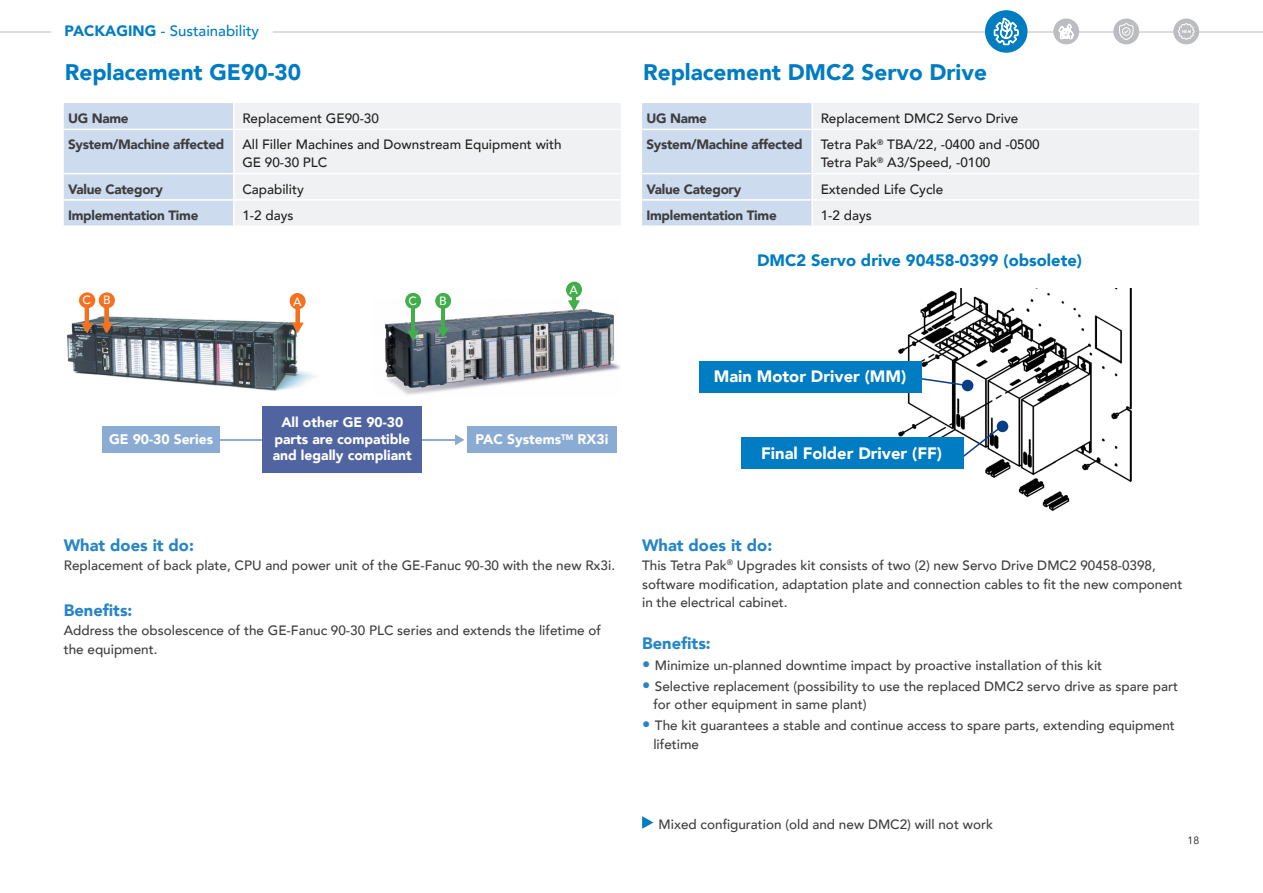
<style>
.page{position:relative;width:1263px;height:893px;background:#fff}
.page>*{position:absolute;margin:0;border:0;box-sizing:border-box;transform-origin:0 0}
.t1{font:900 22.5px "Avenir";color:#007cc2}
.t2{font:900 16.5px "Avenir";color:#2585c6}
.t3{font:900 16.5px "Avenir";color:#fff}
.t4{font:900 16.5px "Avenir";color:#007cc2}
.t5{font:500 15px "Avenir";color:#007cc2}
.t6{font:900 13.8px/16.6px "Avenir";color:#fff;text-align:center}
.t7{font:500 13.5px/18.8px "Avenir";color:#3e3e3f}
.t8{font:500 13.5px "Avenir";color:#231f20}
.t9{font:900 13.5px "Avenir";letter-spacing:-.02em;color:#3e3e3f}
.t10{font:500 12px "Avenir";color:#fff}
.t11{font:10.5px "Avenir";color:#231f20}
.s1{font-weight:900}
.s2{font-weight:900;font-size:16.5px;color:#2585c6}
</style>
<div class="page">
<hr style="left:273px;top:32px;width:990px;height:1px;background:#bcbdc0">
<hr style="left:0;top:32px;width:51px;height:1px;background:#bcbdc0">
<div style="left:1053px;top:19px;width:26px;height:25px;background:#bcbdc0;border-radius:50%"></div>
<svg style="left:1059px;top:24px;width:15px;height:15px"></svg>
<div style="left:1113px;top:19px;width:26px;height:25px;background:#bcbdc0;border-radius:50%"></div>
<svg style="left:1119px;top:23px;width:15px;height:17px"></svg>
<div style="left:1173px;top:19px;width:26px;height:25px;background:#bcbdc0;border-radius:50%"></div>
<svg style="left:1178px;top:23px;width:17px;height:17px"></svg>
<div style="left:985px;top:10px;width:42px;height:43px;background:#007cc2;border-radius:50%"></div>
<svg style="left:994px;top:11px;width:25px;height:34px"></svg>
<img style="left:66px;top:281px;width:555px;height:166px">
<hr style="left:85px;top:305px;width:4px;height:19px;background:#f37121">
<svg style="left:81px;top:323px;width:12px;height:10px"></svg>
<div style="left:79px;top:292px;width:16px;height:16px;background:#f37121;border-radius:50%"></div>
<hr style="left:105px;top:305px;width:4px;height:19px;background:#f37121">
<svg style="left:101px;top:323px;width:12px;height:10px"></svg>
<div style="left:99px;top:292px;width:16px;height:16px;background:#f37121;border-radius:50%"></div>
<hr style="left:296px;top:305px;width:4px;height:18px;background:#f37121">
<svg style="left:292px;top:323px;width:12px;height:10px"></svg>
<div style="left:290px;top:293px;width:16px;height:16px;background:#f37121;border-radius:50%"></div>
<hr style="left:411px;top:308px;width:4px;height:23px;background:#40ae49">
<svg style="left:407px;top:330px;width:12px;height:11px"></svg>
<div style="left:405px;top:293px;width:16px;height:16px;background:#40ae49;border-radius:50%"></div>
<hr style="left:441px;top:305px;width:4px;height:23px;background:#40ae49">
<svg style="left:437px;top:327px;width:12px;height:11px"></svg>
<div style="left:435px;top:293px;width:16px;height:16px;background:#40ae49;border-radius:50%"></div>
<hr style="left:572px;top:289px;width:4px;height:12px;background:#40ae49">
<svg style="left:568px;top:300px;width:12px;height:11px"></svg>
<div style="left:566px;top:282px;width:16px;height:16px;background:#40ae49;border-radius:50%"></div>
<div style="left:102px;top:427px;width:117px;height:26px;background:#8aabd3"></div>
<div style="left:467px;top:427px;width:150px;height:26px;background:#8aabd3"></div>
<hr style="left:216px;top:439px;width:58px;height:2px;background:#8aabd3">
<hr style="left:399px;top:439px;width:59px;height:2px;background:#8aabd3">
<svg style="left:455px;top:434px;width:9px;height:11px"></svg>
<div style="left:263px;top:407px;width:159px;height:66px;background:#5064a2"></div>
<div style="left:64px;top:103px;width:169px;height:122px;background:#cddbef"></div>
<div style="left:235px;top:103px;width:386px;height:122px;background:#f0f1f2"></div>
<hr style="left:64px;top:173px;width:170px;height:1px;background:#fff">
<hr style="left:64px;top:129px;width:170px;height:1px;background:#fff">
<hr style="left:234px;top:129px;width:387px;height:1px;background:#fff">
<hr style="left:234px;top:173px;width:387px;height:1px;background:#fff">
<hr style="left:64px;top:199px;width:170px;height:2px;background:#fff">
<hr style="left:234px;top:199px;width:387px;height:2px;background:#fff">
<svg style="left:642px;top:816px;width:11px;height:13px"></svg>
<img style="left:875px;top:288px;width:257px;height:223px">
<svg style="left:922px;top:376px;width:46px;height:11px"></svg>
<div style="left:962px;top:380px;width:11px;height:11px;background:#083e89;border-radius:50%"></div>
<svg style="left:960px;top:424px;width:44px;height:35px"></svg>
<div style="left:996px;top:420px;width:12px;height:12px;background:#083e89;border-radius:50%"></div>
<div style="left:699px;top:361px;width:223px;height:32px;background:#007cc2"></div>
<div style="left:741px;top:438px;width:222px;height:31px;background:#007cc2"></div>
<div style="left:642px;top:103px;width:169px;height:122px;background:#cddbef"></div>
<div style="left:813px;top:103px;width:386px;height:122px;background:#f0f1f2"></div>
<hr style="left:642px;top:129px;width:170px;height:1px;background:#fff">
<hr style="left:812px;top:129px;width:387px;height:1px;background:#fff">
<hr style="left:642px;top:173px;width:170px;height:1px;background:#fff">
<hr style="left:812px;top:173px;width:387px;height:1px;background:#fff">
<hr style="left:642px;top:199px;width:170px;height:2px;background:#fff">
<hr style="left:812px;top:199px;width:387px;height:2px;background:#fff">
<p class="t5" style="left:65px;top:17px;width:196px"><span class="s1">PACKAGING</span> - Sustainability</p>
<p class="t1" style="left:65px;top:52px;width:238px">Replacement GE90-30</p>
<p class="t9" style="left:68px;top:107px;width:62px">UG Name</p>
<p class="t8" style="left:242px;top:107px;width:138px">Replacement GE90-30</p>
<p class="t9" style="left:68px;top:133px;width:158px">System/Machine affected</p>
<p class="t8" style="left:242px;top:133px;width:321px">All Filler Machines and Downstream Equipment with</p>
<p class="t8" style="left:242px;top:151px;width:87px">GE 90-30 PLC</p>
<p class="t9" style="left:68px;top:177px;width:96px">Value Category</p>
<p class="t8" style="left:242px;top:177px;width:63px">Capability</p>
<p class="t9" style="left:68px;top:203px;width:132px">Implementation Time</p>
<p class="t8" style="left:242px;top:203px;width:53px">1-2 days</p>
<p class="t10" style="left:83px;top:290px;width:10px">C</p>
<p class="t10" style="left:103px;top:290px;width:9px">B</p>
<p class="t10" style="left:293px;top:291px;width:10px">A</p>
<p class="t10" style="left:408px;top:290px;width:10px">C</p>
<p class="t10" style="left:439px;top:290px;width:9px">B</p>
<p class="t10" style="left:569px;top:279px;width:10px">A</p>
<p class="t6" style="left:273px;top:413px;width:141px">All other GE 90-30 parts are compatible and legally compliant</p>
<p class="t6" style="left:109px;top:431px;width:106px">GE 90-30 Series</p>
<p class="t6" style="left:475px;top:431px;width:134px">PAC Systems<sup>TM</sup> RX3i</p>
<p class="t1" style="left:643px;top:52px;width:345px">Replacement DMC2 Servo Drive</p>
<p class="t9" style="left:646px;top:107px;width:62px">UG Name</p>
<p class="t8" style="left:821px;top:107px;width:199px">Replacement DMC2 Servo Drive</p>
<p class="t9" style="left:646px;top:133px;width:158px">System/Machine affected</p>
<p class="t8" style="left:821px;top:133px;width:220px">Tetra Pak<sup>®</sup> TBA/22, -0400 and -0500</p>
<p class="t8" style="left:821px;top:151px;width:171px">Tetra Pak<sup>®</sup> A3/Speed, -0100</p>
<p class="t9" style="left:646px;top:177px;width:96px">Value Category</p>
<p class="t8" style="left:821px;top:177px;width:124px">Extended Life Cycle</p>
<p class="t9" style="left:646px;top:203px;width:132px">Implementation Time</p>
<p class="t8" style="left:821px;top:203px;width:53px">1-2 days</p>
<p class="t4" style="left:757px;top:246px;width:326px">DMC2 Servo drive 90458-0399 (obsolete)</p>
<p class="t3" style="left:714px;top:363px;width:194px">Main Motor Driver (MM)</p>
<p class="t3" style="left:761px;top:439px;width:182px">Final Folder Driver (FF)</p>
<p class="t2" style="left:64px;top:531px;width:132px">What does it do:</p>
<p class="t7" style="left:64px;top:555px;width:553px">Replacement of back plate, CPU and power unit of the GE-Fanuc 90-30 with the new Rx3i.</p>
<p class="t2" style="left:64px;top:596px;width:70px">Benefits:</p>
<p class="t7" style="left:64px;top:620px;width:539px">Address the obsolescence of the GE-Fanuc 90-30 PLC series and extends the lifetime of the equipment.</p>
<p class="t2" style="left:642px;top:531px;width:132px">What does it do:</p>
<p class="t7" style="left:642px;top:555px;width:515px">This Tetra Pak<sup>®</sup> Upgrades kit consists of two (2) new Servo Drive DMC2 90458-0398,</p>
<p class="t7" style="left:642px;top:574px;width:542px">software modification, adaptation plate and connection cables to fit the new component in the electrical cabinet.</p>
<p class="t2" style="left:642px;top:629px;width:70px">Benefits:</p>
<p class="t7" style="left:642px;top:655px;width:462px"><span class="s2">•</span> Minimize un-planned downtime impact by proactive installation of this kit</p>
<p class="t7" style="left:642px;top:676px;width:537px"><span class="s2">•</span> Selective replacement (possibility to use the replaced DMC2 servo drive as spare part</p>
<p class="t7" style="left:653px;top:694px;width:215px">for other equipment in same plant)</p>
<p class="t7" style="left:653px;top:715px;width:523px;text-indent:-11px"><span class="s2">•</span> The kit guarantees a stable and continue access to spare parts, extending equipment lifetime</p>
<p class="t7" style="left:659px;top:814px;width:336px">Mixed configuration (old and new DMC2) will not work</p>
<p class="t11" style="left:1187px;top:834px;width:13px">18</p>
</div>
